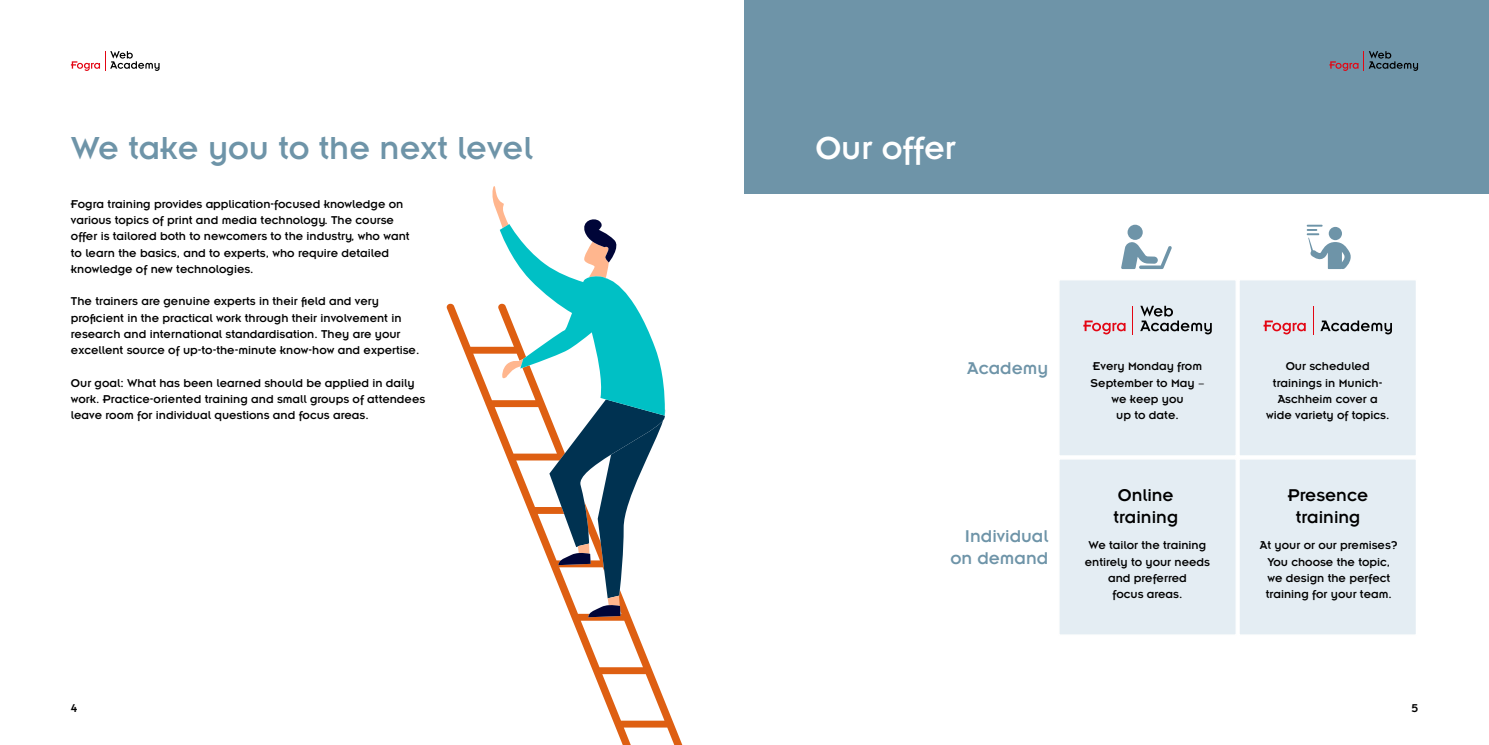
<style>
.page{position:relative;width:1489px;height:745px;background:#fff}
.page>*{position:absolute;margin:0;border:0;box-sizing:border-box;transform-origin:0 0}
.t1{font:35px "Insignia LT Std";color:#6e94a8}
.t2{font:35px "Insignia LT Std";color:#fff}
.t3{font:18.75px/22.5px "Insignia LT Std";color:#000}
.t4{font:18.75px/22.5px "Insignia LT Std";color:#6e94a8;text-align:right}
.t5{font:12.5px/16.2px "Insignia LT Std";color:#000;text-align:center}
.s1{font-family:"Rotis Serif Pro"}
</style>
<div class="page">
<div style="left:744px;top:0;width:744px;height:194px;background:#6e94a8"></div>
<svg style="left:446px;top:303px;width:236px;height:441px"></svg>
<svg style="left:491px;top:186px;width:174px;height:431px"></svg>
<svg style="left:1306px;top:224px;width:45px;height:45px"></svg>
<div style="left:1127px;top:224px;width:15px;height:16px;background:#6e94a8;border-radius:50%"></div>
<svg style="left:1121px;top:242px;width:50px;height:27px"></svg>
<svg style="left:1329px;top:51px;width:88px;height:20px"></svg>
<svg style="left:71px;top:51px;width:88px;height:20px"></svg>
<div style="left:1238px;top:279px;width:178px;height:177px;background:#e4edf3;border:1px solid #fff"></div>
<div style="left:1058px;top:279px;width:178px;height:177px;background:#e4edf3;border:1px solid #fff"></div>
<svg style="left:1140px;top:305px;width:71px;height:29px"></svg>
<svg style="left:1132px;top:306px;width:1px;height:28px"></svg>
<svg style="left:1083px;top:320px;width:42px;height:14px"></svg>
<svg style="left:1320px;top:320px;width:71px;height:14px"></svg>
<svg style="left:1263px;top:320px;width:42px;height:14px"></svg>
<div style="left:1238px;top:458px;width:178px;height:177px;background:#e4edf3;border:1px solid #fff"></div>
<div style="left:1058px;top:458px;width:178px;height:177px;background:#e4edf3;border:1px solid #fff"></div>
<h1 class="t1" style="left:71px;top:130px;width:463px">We take you to the next level</h1>
<p class="t5" style="left:71px;top:195px;width:340px;text-align:left">Fogra training provides application-focused knowledge on various topics of print and media technology. The course offer is tailored both to newcomers to the industry, who want to learn the basics, and to experts, who require detailed knowledge of new technologies.</p>
<p class="t5" style="left:71px;top:293px;width:350px;text-align:left">The trainers are genuine experts in their field and very proficient in the practical work through their involvement in research and international standardisation. They are your excellent source of up-to-the-minute know-how and expertise.</p>
<p class="t5" style="left:71px;top:374px;width:356px;text-align:left">Our goal: What has been learned should be applied in daily work. Practice-oriented training and small groups of attendees leave room for individual questions and focus areas.</p>
<h1 class="t2" style="left:815px;top:130px;width:142px">Our offer</h1>
<h2 class="t4" style="left:967px;top:356px;width:82px">Academy</h2>
<p class="t5" style="left:1090px;top:358px;width:115px">Every Monday from<br>September to May <span class="s1">– </span>we keep you<br>up to date.</p>
<p class="t5" style="left:1265px;top:358px;width:125px">Our scheduled trainings in Munich-<br>Aschheim cover a wide variety of topics.</p>
<h2 class="t3" style="left:1113px;top:483px;width:66px">Online training</h2>
<h2 class="t4" style="left:950px;top:524px;width:99px">Individual on demand</h2>
<p class="t5" style="left:1084px;top:537px;width:127px">We tailor the training entirely to your needs and preferred<br>focus areas.</p>
<h2 class="t3" style="left:1287px;top:483px;width:82px;text-align:center">Presence training</h2>
<p class="t5" style="left:1259px;top:537px;width:139px">At your or our premises?<br>You choose the topic, we design the perfect training for your team.</p>
<p class="t5" style="left:71px;top:699px;width:8px">4</p>
<p class="t5" style="left:1411px;top:699px;width:8px">5</p>
</div>
